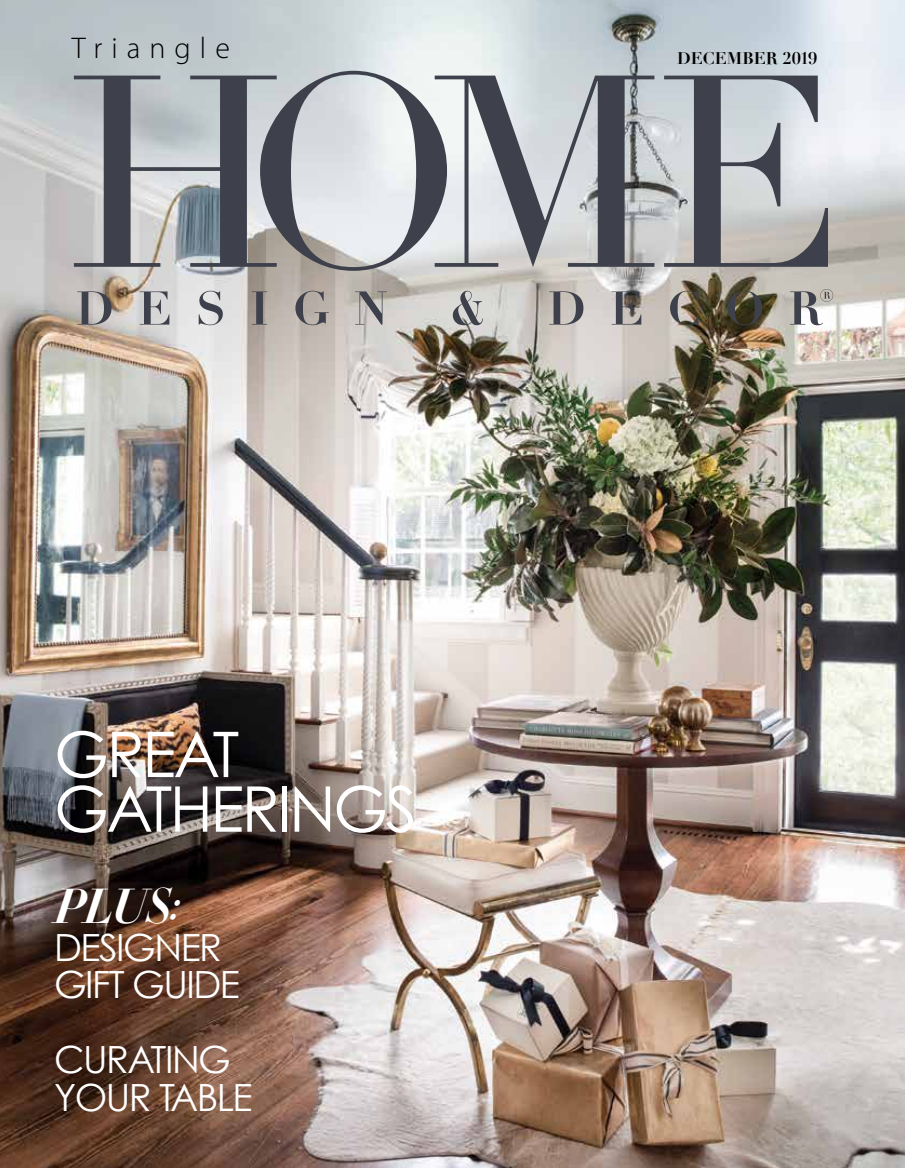
<style>
.page{position:relative;width:905px;height:1168px;background:#fff}
.page>*{position:absolute;margin:0;border:0;box-sizing:border-box;transform-origin:0 0}
.t1{font:63px/54.6px "Century Gothic";letter-spacing:-.04em;color:#fff}
.t2{font:48.75px "Didot HTF B24 Bold Ital";color:#fff}
.t3{font:37.5px/37.5px "Century Gothic";letter-spacing:-.04em;color:#fff}
.t4{font:300 30px "Myriad Pro";letter-spacing:.3em;color:#000}
.t5{font:700 16.5px "Didot";color:#000}
</style>
<div class="page">
<img style="left:0;top:0;width:904px;height:1168px">
<svg style="left:74px;top:71px;width:754px;height:200px;background:#a8abb0"></svg>
<svg style="left:77px;top:289px;width:756px;height:36px;background:#aca8a3"></svg>
<p class="t4" style="left:72px;top:30px;width:160px">Triangle</p>
<p class="t5" style="left:677px;top:47px;width:142px">DECEMBER 2019</p>
<h1 class="t1" style="left:54px;top:726px;width:364px">GREAT<br>GATHERINGS</h1>
<h2 class="t2" style="left:54px;top:876px;width:130px">PLUS:</h2>
<p class="t3" style="left:54px;top:928px;width:187px">DESIGNER<br>GIFT GUIDE</p>
<p class="t3" style="left:54px;top:1040px;width:200px">CURATING<br>YOUR TABLE</p>
</div>
